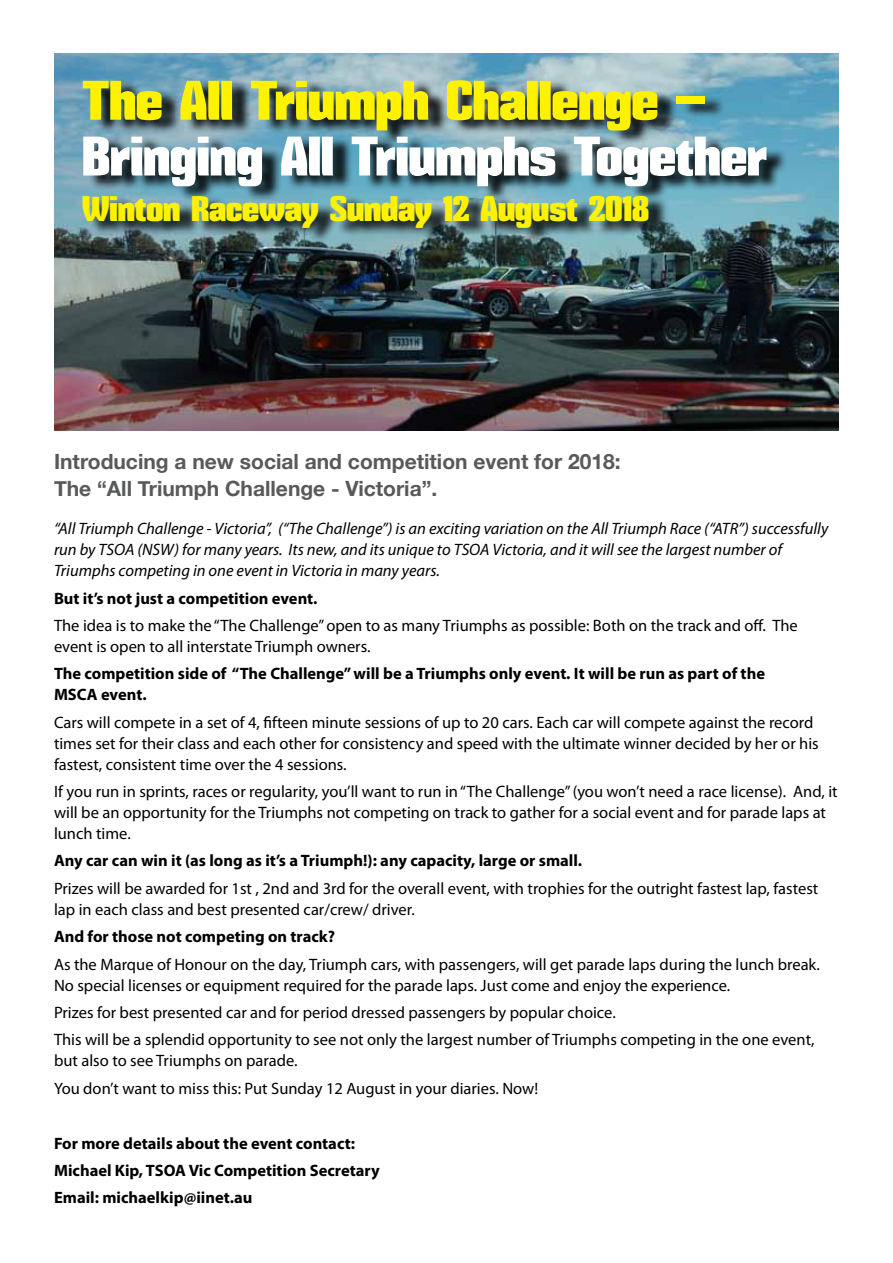
<style>
.page{position:relative;width:893px;height:1263px;background:#fff}
.page>*{position:absolute;margin:0;border:0;box-sizing:border-box;transform-origin:0 0}
.t1{font:54px "Mikodacs";color:#fff}
.t2{font:54px "Mikodacs";color:#fff200}
.t3{font:34.5px "Mikodacs";color:#fff200}
.t4{font:700 21px/27px "Helvetica Neue";color:#58595b}
.t5{font:16.5px/21px "Myriad Pro";color:#000}
.t6{font:700 16.5px/27.3px "Myriad Pro";color:#000}
.t7{font:italic 16.5px/21px "Myriad Pro";color:#000}
</style>
<div class="page">
<img style="left:54px;top:53px;width:785px;height:377px">
<div style="left:88px;top:79px;width:699px;height:164px;background:#000;opacity:.92"></div>
<h1 class="t2" style="left:82px;top:67px;width:625px">The All Triumph Challenge –</h1>
<h1 class="t1" style="left:82px;top:123px;width:686px">Bringing All Triumphs Together</h1>
<h2 class="t3" style="left:82px;top:188px;width:568px">Winton Raceway Sunday 12 August 2018</h2>
<p class="t4" style="left:54px;top:449px;width:568px">Introducing a new social and competition event for 2018:<br>The “All Triumph Challenge - Victoria”.</p>
<p class="t7" style="left:54px;top:518px;width:776px">“All Triumph Challenge - Victoria”, (“The Challenge”) is an exciting variation on the All Triumph Race (“ATR”) successfully run by TSOA (NSW) for many years. Its new, and its unique to TSOA Victoria, and it will see the largest number of<br>Triumphs competing in one event in Victoria in many years.</p>
<p class="t6" style="left:54px;top:584px;width:265px">But it’s not just a competition event.</p>
<p class="t5" style="left:54px;top:615px;width:745px">The idea is to make the “The Challenge” open to as many Triumphs as possible: Both on the track and off. The event is open to all interstate Triumph owners.</p>
<p class="t6" style="left:54px;top:663px;width:713px;line-height:21px">The competition side of “The Challenge” will be a Triumphs only event. It will be run as part of the<br>MSCA event.</p>
<p class="t5" style="left:54px;top:711px;width:766px">Cars will compete in a set of 4, fifteen minute sessions of up to 20 cars. Each car will compete against the record times set for their class and each other for consistency and speed with the ultimate winner decided by her or his fastest, consistent time over the 4 sessions.</p>
<p class="t5" style="left:54px;top:781px;width:785px">If you run in sprints, races or regularity, you’ll want to run in “The Challenge” (you won’t need a race license). And, it will be an opportunity for the Triumphs not competing on track to gather for a social event and for parade laps at lunch time.</p>
<p class="t6" style="left:54px;top:847px;width:530px">Any car can win it (as long as it’s a Triumph!): any capacity, large or small.</p>
<p class="t5" style="left:54px;top:877px;width:766px">Prizes will be awarded for 1st , 2nd and 3rd for the overall event, with trophies for the outright fastest lap, fastest lap in each class and best presented car/crew/ driver.</p>
<p class="t6" style="left:54px;top:922px;width:283px">And for those not competing on track?</p>
<p class="t5" style="left:54px;top:953px;width:767px">As the Marque of Honour on the day, Triumph cars, with passengers, will get parade laps during the lunch break.<br>No special licenses or equipment required for the parade laps. Just come and enjoy the experience.</p>
<p class="t5" style="left:54px;top:998px;width:762px;line-height:27.3px">Prizes for best presented car and for period dressed passengers by popular choice.<br>This will be a splendid opportunity to see not only the largest number of Triumphs competing in the one event,</p>
<p class="t5" style="left:54px;top:1047px;width:486px;line-height:27.3px">but also to see Triumphs on parade.<br>You don’t want to miss this: Put Sunday 12 August in your diaries. Now!</p>
<p class="t6" style="left:54px;top:1129px;width:327px">For more details about the event contact:<br>Michael Kip, TSOA Vic Competition Secretary<br>Email: michaelkip@iinet.au</p>
</div>
